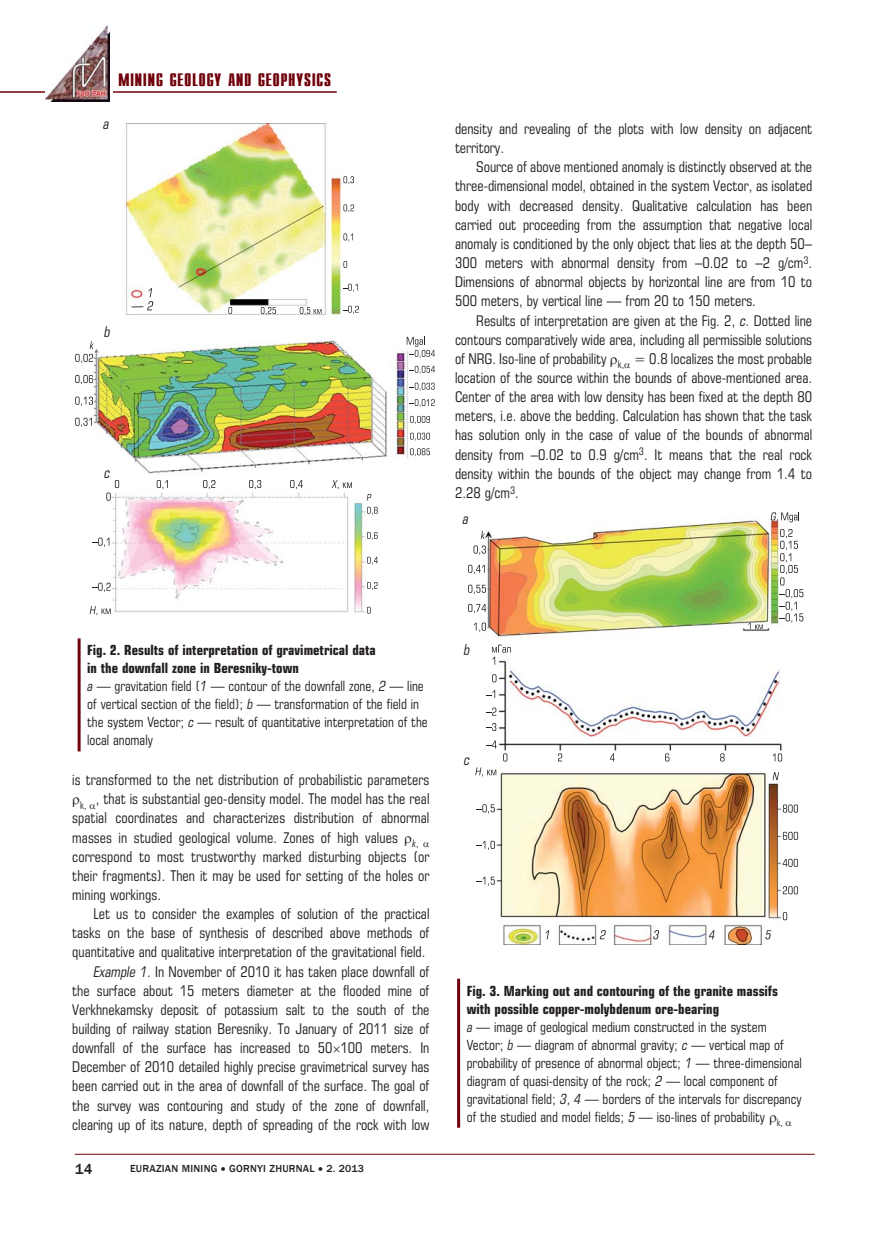
<style>
.page{position:relative;width:893px;height:1234px;background:#fff}
.page>*{position:absolute;margin:0;border:0;box-sizing:border-box;transform-origin:0 0}
.t1{font:700 15px "Compact";letter-spacing:.025em;color:#70000b}
.t2{font:500 15px "Franklin Gothic";color:#231f20}
.t3{font:14.25px/19.2px "Europe Cond";color:#231f20;text-align:justify}
.t4{font:italic 14.25px "Europe Cond";color:#231f20}
.t5{font:13.5px/18px "Europe Cond";color:#231f20}
.t6{font:500 10.5px "Franklin Gothic";letter-spacing:.025em;color:#231f20}
.s1{font-style:italic}
.s2{font-weight:700}
</style>
<div class="page">
<hr style="left:75px;top:1153px;width:740px;height:1px;background:#70000b">
<hr style="left:0;top:91px;width:337px;height:2px;background:#70000b">
<div style="left:45px;top:26px;width:67px;height:75px;background:#fff"></div>
<img style="left:45px;top:26px;width:65px;height:75px">
<img style="left:81px;top:124px;width:343px;height:492px">
<svg style="left:228px;top:307px;width:4px;height:7px"></svg>
<svg style="left:261px;top:307px;width:15px;height:8px"></svg>
<svg style="left:300px;top:307px;width:21px;height:8px"></svg>
<svg style="left:147px;top:288px;width:6px;height:22px"></svg>
<svg style="left:343px;top:306px;width:16px;height:7px"></svg>
<svg style="left:343px;top:284px;width:15px;height:7px"></svg>
<svg style="left:343px;top:261px;width:4px;height:7px"></svg>
<svg style="left:343px;top:233px;width:10px;height:8px"></svg>
<svg style="left:343px;top:204px;width:11px;height:8px"></svg>
<svg style="left:343px;top:176px;width:11px;height:8px"></svg>
<svg style="left:75px;top:375px;width:18px;height:9px"></svg>
<svg style="left:75px;top:396px;width:18px;height:9px"></svg>
<svg style="left:75px;top:417px;width:17px;height:10px"></svg>
<svg style="left:75px;top:341px;width:19px;height:22px"></svg>
<svg style="left:410px;top:366px;width:25px;height:7px"></svg>
<svg style="left:410px;top:382px;width:25px;height:8px"></svg>
<svg style="left:410px;top:399px;width:25px;height:8px"></svg>
<svg style="left:410px;top:416px;width:20px;height:7px"></svg>
<svg style="left:410px;top:432px;width:20px;height:8px"></svg>
<svg style="left:410px;top:448px;width:20px;height:8px"></svg>
<svg style="left:157px;top:480px;width:11px;height:9px"></svg>
<svg style="left:203px;top:480px;width:12px;height:9px"></svg>
<svg style="left:249px;top:480px;width:12px;height:9px"></svg>
<svg style="left:290px;top:480px;width:13px;height:9px"></svg>
<svg style="left:332px;top:480px;width:20px;height:9px"></svg>
<svg style="left:92px;top:537px;width:17px;height:9px"></svg>
<svg style="left:92px;top:582px;width:19px;height:9px"></svg>
<svg style="left:90px;top:606px;width:21px;height:9px"></svg>
<svg style="left:367px;top:556px;width:11px;height:8px"></svg>
<svg style="left:367px;top:582px;width:11px;height:7px"></svg>
<svg style="left:367px;top:606px;width:4px;height:7px"></svg>
<svg style="left:367px;top:506px;width:11px;height:8px"></svg>
<svg style="left:367px;top:532px;width:11px;height:7px"></svg>
<svg style="left:367px;top:494px;width:4px;height:6px"></svg>
<svg style="left:106px;top:472px;width:13px;height:28px"></svg>
<svg style="left:407px;top:336px;width:28px;height:22px"></svg>
<hr style="left:78px;top:638px;width:3px;height:113px;background:#70000b">
<img style="left:473px;top:517px;width:331px;height:427px">
<svg style="left:473px;top:545px;width:13px;height:9px"></svg>
<svg style="left:468px;top:564px;width:17px;height:9px"></svg>
<svg style="left:468px;top:584px;width:18px;height:9px"></svg>
<svg style="left:468px;top:603px;width:18px;height:10px"></svg>
<svg style="left:474px;top:622px;width:12px;height:9px"></svg>
<svg style="left:481px;top:531px;width:4px;height:8px"></svg>
<svg style="left:780px;top:529px;width:23px;height:93px"></svg>
<svg style="left:748px;top:622px;width:15px;height:7px"></svg>
<svg style="left:492px;top:644px;width:19px;height:20px"></svg>
<svg style="left:492px;top:674px;width:4px;height:8px"></svg>
<svg style="left:486px;top:690px;width:9px;height:8px"></svg>
<svg style="left:486px;top:707px;width:10px;height:8px"></svg>
<svg style="left:486px;top:722px;width:10px;height:8px"></svg>
<svg style="left:486px;top:740px;width:11px;height:8px"></svg>
<svg style="left:503px;top:753px;width:4px;height:8px"></svg>
<svg style="left:558px;top:753px;width:4px;height:8px"></svg>
<svg style="left:610px;top:753px;width:5px;height:8px"></svg>
<svg style="left:665px;top:753px;width:4px;height:8px"></svg>
<svg style="left:720px;top:753px;width:5px;height:8px"></svg>
<svg style="left:773px;top:753px;width:9px;height:8px"></svg>
<svg style="left:476px;top:804px;width:19px;height:9px"></svg>
<svg style="left:476px;top:840px;width:19px;height:9px"></svg>
<svg style="left:476px;top:876px;width:19px;height:9px"></svg>
<svg style="left:773px;top:772px;width:6px;height:7px"></svg>
<svg style="left:783px;top:804px;width:15px;height:8px"></svg>
<svg style="left:783px;top:831px;width:15px;height:8px"></svg>
<svg style="left:783px;top:858px;width:15px;height:8px"></svg>
<svg style="left:783px;top:886px;width:15px;height:8px"></svg>
<svg style="left:783px;top:911px;width:4px;height:9px"></svg>
<svg style="left:545px;top:930px;width:4px;height:9px"></svg>
<svg style="left:600px;top:929px;width:6px;height:10px"></svg>
<svg style="left:653px;top:929px;width:6px;height:10px"></svg>
<svg style="left:709px;top:930px;width:5px;height:9px"></svg>
<svg style="left:765px;top:930px;width:6px;height:9px"></svg>
<svg style="left:473px;top:759px;width:23px;height:17px"></svg>
<svg style="left:771px;top:512px;width:28px;height:10px"></svg>
<hr style="left:457px;top:978px;width:3px;height:149px;background:#70000b">
<div style="left:103px;top:118px;width:12px;height:14px;background:#fff"></div>
<div style="left:104px;top:325px;width:12px;height:14px;background:#fff"></div>
<div style="left:104px;top:466px;width:9px;height:14px;background:#fff"></div>
<div style="left:463px;top:512px;width:11px;height:14px;background:#fff"></div>
<div style="left:464px;top:644px;width:11px;height:14px;background:#fff"></div>
<p class="t1" style="left:118px;top:73px;width:215px">MINING GEOLOGY AND GEOPHYSICS</p>
<p class="t4" style="left:103px;top:119px;width:8px">a</p>
<p class="t4" style="left:104px;top:326px;width:8px">b</p>
<p class="t4" style="left:104px;top:467px;width:7px">c</p>
<p class="t3" style="left:455px;top:121px;width:359px">density and revealing of the plots with low density on adjacent territory.</p>
<p class="t3" style="left:455px;top:159px;width:359px;text-indent:21px">Source of above mentioned anomaly is distinctly observed at the three-dimensional model, obtained in the system Vector, as isolated body with decreased density. Qualitative calculation has been carried out proceeding from the assumption that negative local anomaly is conditioned by the only object that lies at the depth 50– 300 meters with abnormal density from –0.02 to –2 g/cm<sup>3</sup>.<br>Dimensions of abnormal objects by horizontal line are from 10 to 500 meters, by vertical line — from 20 to 150 meters.</p>
<p class="t3" style="left:455px;top:312px;width:359px;text-indent:21px">Results of interpretation are given at the Fig. 2, <span class="s1">c</span>. Dotted line contours comparatively wide area, including all permissible solutions of NRG. Iso-line of probability <sub>k,</sub> = 0.8 localizes the most probable location of the source within the bounds of above-mentioned area.<br>Center of the area with low density has been fixed at the depth 80 meters, i.e. above the bedding. Calculation has shown that the task has solution only in the case of value of the bounds of abnormal density from –0.02 to 0.9 g/cm<sup>3</sup>. It means that the real rock density within the bounds of the object may change from 1.4 to 2.28 g/cm<sup>3</sup>.</p>
<p class="t4" style="left:463px;top:513px;width:8px">a</p>
<p class="t5" style="left:87px;top:642px;width:342px"><span class="s2">Fig. 2. Results of interpretation of gravimetrical data<br>in the downfall zone in Beresniky-town<br></span><span class="s1">a</span> — gravitation field (<span class="s1">1</span> — contour of the downfall zone, <span class="s1">2</span> — line of vertical section of the field); <span class="s1">b</span> — transformation of the field in the system Vector; <span class="s1">c</span> — result of quantitative interpretation of the local anomaly</p>
<p class="t3" style="left:72px;top:771px;width:359px">is transformed to the net distribution of probabilistic parameters</p>
<p class="t3" style="left:80px;top:790px;width:351px"><sub>k,</sub> , that is substantial geo-density model. The model has the real</p>
<p class="t3" style="left:72px;top:810px;width:359px">spatial coordinates and characterizes distribution of abnormal</p>
<p class="t3" style="left:72px;top:829px;width:348px">masses in studied geological volume. Zones of high values <sub>k</sub><sub>,</sub></p>
<p class="t3" style="left:72px;top:848px;width:359px">correspond to most trustworthy marked disturbing objects (or</p>
<p class="t3" style="left:72px;top:867px;width:359px">their fragments). Then it may be used for setting of the holes or</p>
<p class="t3" style="left:72px;top:886px;width:90px">mining workings.</p>
<p class="t3" style="left:94px;top:905px;width:337px">Let us to consider the examples of solution of the practical</p>
<p class="t3" style="left:72px;top:924px;width:359px">tasks on the base of synthesis of described above methods of</p>
<p class="t3" style="left:72px;top:944px;width:355px">quantitative and qualitative interpretation of the gravitational field.</p>
<p class="t3" style="left:94px;top:963px;width:337px"><span class="s1">Example 1.</span> In November of 2010 it has taken place downfall of</p>
<p class="t3" style="left:72px;top:982px;width:359px">the surface about 15 meters diameter at the flooded mine of</p>
<p class="t3" style="left:72px;top:1001px;width:359px">Verkhnekamsky deposit of potassium salt to the south of the</p>
<p class="t3" style="left:72px;top:1020px;width:359px">building of railway station Beresniky. To January of 2011 size of</p>
<p class="t3" style="left:72px;top:1039px;width:359px">downfall of the surface has increased to 50 100 meters. In</p>
<p class="t3" style="left:72px;top:1058px;width:359px">December of 2010 detailed highly precise gravimetrical survey has</p>
<p class="t3" style="left:72px;top:1077px;width:359px">been carried out in the area of downfall of the surface. The goal of</p>
<p class="t3" style="left:72px;top:1097px;width:359px">the survey was contouring and study of the zone of downfall,</p>
<p class="t3" style="left:72px;top:1116px;width:359px">clearing up of its nature, depth of spreading of the rock with low</p>
<p class="t2" style="left:75px;top:1160px;width:19px">14</p>
<p class="t6" style="left:130px;top:1161px;width:235px">EURAZIAN MINING • GORNYI ZHURNAL • 2. 2013</p>
<p class="t4" style="left:464px;top:644px;width:8px">b</p>
<p class="t4" style="left:464px;top:754px;width:7px">c</p>
<p class="t5" style="left:467px;top:983px;width:336px"><span class="s2">Fig. 3. Marking out and contouring of the granite massifs with possible copper-molybdenum ore-bearing<br></span><span class="s1">a</span> — image of geological medium constructed in the system Vector; <span class="s1">b</span> — diagram of abnormal gravity; <span class="s1">c</span> — vertical map of probability of presence of abnormal object; <span class="s1">1</span> — three-dimensional diagram of quasi-density of the rock; <span class="s1">2</span> — local component of gravitational field; <span class="s1">3, 4</span> — borders of the intervals for discrepancy of the studied and model fields; <span class="s1">5</span> — iso-lines of probability <sub>k,</sub></p>
</div>
